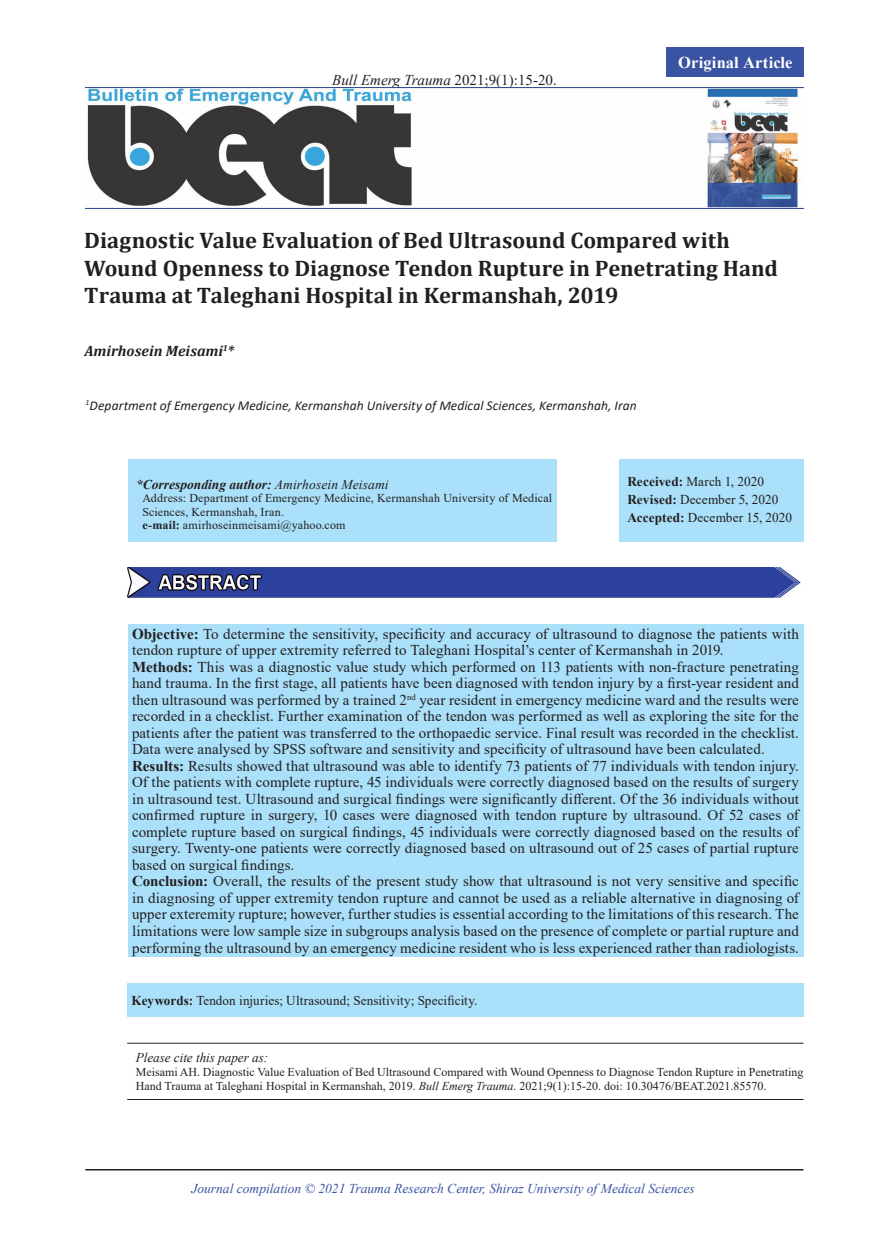
<style>
.page{position:relative;width:889px;height:1242px;background:#fff}
.page>*{position:absolute;margin:0;border:0;box-sizing:border-box;transform-origin:0 0}
.t1{font:700 22.5px/27px "Cambria";letter-spacing:.005em;color:#231f20}
.t2{font:700 16.5px "Times New Roman";letter-spacing:.01em;color:#fff}
.t3{font:15px/16.5px "Times New Roman";letter-spacing:.005em;color:#231f20}
.t4{font:italic 700 15px "Cambria";color:#231f20}
.t5{font:13.5px/18px "Times New Roman";letter-spacing:.005em;color:#231f20}
.t6{font:italic 13.5px "Calibri";letter-spacing:.005em;color:#231f20}
.t7{font:italic 13.5px "Times New Roman";color:#3a53a3}
.t8{font:italic 700 13.5px "Times New Roman";color:#231f20}
.t9{font:italic 13.5px "Times New Roman";color:#231f20}
.t10{font:12px/13.5px "Times New Roman";color:#231f20}
.s1{font-style:italic}
.s2{font-weight:400}
.s3{font-weight:700}
</style>
<div class="page">
<img style="left:85px;top:88px;width:719px;height:121px">
<div style="left:666px;top:48px;width:138px;height:29px;background:#3a53a3"></div>
<div style="left:128px;top:624px;width:675px;height:332px;background:#aae0f9"></div>
<hr style="left:127px;top:1099px;width:676px;height:1px;background:#231f20">
<hr style="left:127px;top:1043px;width:676px;height:1px;background:#231f20">
<div style="left:128px;top:460px;width:428px;height:82px;background:#aae0f9"></div>
<div style="left:619px;top:460px;width:184px;height:82px;background:#aae0f9"></div>
<img style="left:128px;top:568px;width:673px;height:30px">
<div style="left:127px;top:983px;width:676px;height:34px;background:#aae0f9"></div>
<hr style="left:85px;top:1169px;width:718px;height:1px;background:#231f20">
<p class="t3" style="left:332px;top:72px;width:226px"><span class="s1">Bull Emerg Trauma</span> 2021;9(1):15-20.</p>
<p class="t2" style="left:678px;top:50px;width:116px">Original Article</p>
<h1 class="t1" style="left:84px;top:226px;width:695px">Diagnostic Value Evaluation of Bed Ultrasound Compared with<br>Wound Openness to Diagnose Tendon Rupture in Penetrating Hand<br>Trauma at Taleghani Hospital in Kermanshah, 2019</h1>
<p class="t4" style="left:84px;top:340px;width:151px">Amirhosein Meisami<sup>1</sup>*</p>
<p class="t6" style="left:86px;top:396px;width:552px"><sup>1</sup>Department of Emergency Medicine, Kermanshah University of Medical Sciences, Kermanshah, Iran</p>
<p class="t8" style="left:136px;top:475px;width:254px">*Corresponding author: <span class="s2">Amirhosein Meisami</span></p>
<p class="t10" style="left:142px;top:491px;width:411px">Address: Department of Emergency Medicine, Kermanshah University of Medical<br>Sciences, Kermanshah, Iran.<br><span class="s3">e-mail:</span> amirhoseinmeisami@yahoo.com</p>
<p class="t5" style="left:627px;top:472px;width:166px"><span class="s3">Received:</span> March 1, 2020<br><span class="s3">Revised:</span> December 5, 2020<br><span class="s3">Accepted:</span> December 15, 2020</p>
<p class="t3" style="left:132px;top:625px;width:668px"><span class="s3">Objective:</span> To determine the sensitivity, specificity and accuracy of ultrasound to diagnose the patients with tendon rupture of upper extremity referred to Taleghani Hospital’s center of Kermanshah in 2019.<br><span class="s3">Methods:</span> This was a diagnostic value study which performed on 113 patients with non-fracture penetrating hand trauma. In the first stage, all patients have been diagnosed with tendon injury by a first-year resident and then ultrasound was performed by a trained 2<sup>nd</sup> year resident in emergency medicine ward and the results were recorded in a checklist. Further examination of the tendon was performed as well as exploring the site for the patients after the patient was transferred to the orthopaedic service. Final result was recorded in the checklist.<br>Data were analysed by SPSS software and sensitivity and specificity of ultrasound have been calculated.<br><span class="s3">Results:</span> Results showed that ultrasound was able to identify 73 patients of 77 individuals with tendon injury.<br>Of the patients with complete rupture, 45 individuals were correctly diagnosed based on the results of surgery in ultrasound test. Ultrasound and surgical findings were significantly different. Of the 36 individuals without confirmed rupture in surgery, 10 cases were diagnosed with tendon rupture by ultrasound. Of 52 cases of complete rupture based on surgical findings, 45 individuals were correctly diagnosed based on the results of surgery. Twenty-one patients were correctly diagnosed based on ultrasound out of 25 cases of partial rupture based on surgical findings.<br><span class="s3">Conclusion:</span> Overall, the results of the present study show that ultrasound is not very sensitive and specific in diagnosing of upper extremity tendon rupture and cannot be used as a reliable alternative in diagnosing of upper exteremity rupture; however, further studies is essential according to the limitations of this research. The limitations were low sample size in subgroups analysis based on the presence of complete or partial rupture and performing the ultrasound by an emergency medicine resident who is less experienced rather than radiologists.</p>
<p class="t5" style="left:132px;top:990px;width:347px"><span class="s3">Keywords:</span> Tendon injuries; Ultrasound; Sensitivity; Specificity.</p>
<p class="t9" style="left:136px;top:1047px;width:134px">Please cite this paper as:</p>
<p class="t10" style="left:136px;top:1064px;width:669px;line-height:14.4px">Meisami AH. Diagnostic Value Evaluation of Bed Ultrasound Compared with Wound Openness to Diagnose Tendon Rupture in Penetrating<br>Hand Trauma at Taleghani Hospital in Kermanshah, 2019. <span class="s1">Bull Emerg Trauma</span>. 2021;9(1):15-20. doi: 10.30476/BEAT.2021.85570.</p>
<p class="t7" style="left:191px;top:1179px;width:505px">Journal compilation © 2021 Trauma Research Center, Shiraz University of Medical Sciences</p>
</div>
